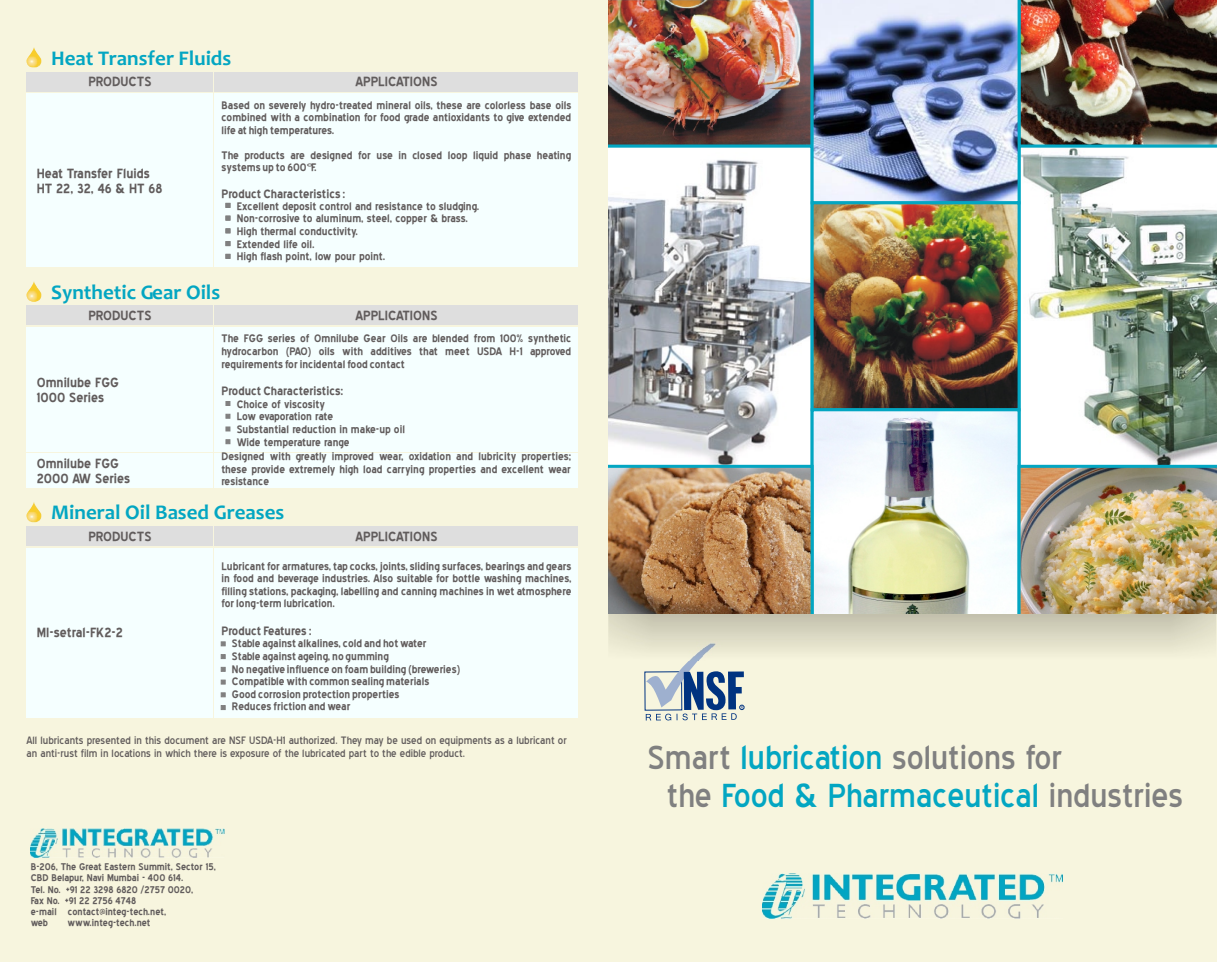
<style>
.page{position:relative;width:1217px;height:962px;background:#fff}
.page>*{position:absolute;margin:0;border:0;box-sizing:border-box;transform-origin:0 0}
.t1{font:41.85px/37.2px "Blue Highway";color:#808080}
.t2{font:700 21px "Candara";color:#03a6c2}
.t3{font:700 16.5px/15.5px "Blue Highway";color:#615c5c}
.t4{font:700 15px "Blue Highway";color:#615c5c}
.t5{font:700 13.5px/12.6px "Blue Highway";color:#615c5c;text-align:justify}
.t6{font:13.5px/12px "Blue Highway";color:#615c5c}
.t7{font:700 12px/11.2px "Blue Highway";color:#615c5c}
.s1{color:#03a6c2}
</style>
<div class="page">
<div style="left:0;top:1px;width:1216px;height:961px;background:#f7f5de"></div>
<img style="left:762px;top:873px;width:300px;height:45px">
<div style="left:26px;top:526px;width:187px;height:20px;background:#dedede"></div>
<div style="left:26px;top:547px;width:187px;height:170px;background:#f5ffff"></div>
<div style="left:214px;top:526px;width:364px;height:20px;background:#dedede"></div>
<div style="left:214px;top:547px;width:364px;height:170px;background:#f5ffff"></div>
<svg style="left:221px;top:641px;width:4px;height:5px"></svg>
<svg style="left:221px;top:654px;width:4px;height:4px"></svg>
<svg style="left:221px;top:667px;width:4px;height:4px"></svg>
<svg style="left:221px;top:680px;width:4px;height:4px"></svg>
<svg style="left:221px;top:692px;width:4px;height:5px"></svg>
<svg style="left:221px;top:705px;width:4px;height:4px"></svg>
<div style="left:26px;top:327px;width:187px;height:125px;background:#f5ffff"></div>
<div style="left:26px;top:305px;width:187px;height:20px;background:#dedede"></div>
<div style="left:214px;top:305px;width:364px;height:20px;background:#dedede"></div>
<div style="left:214px;top:327px;width:364px;height:125px;background:#f5ffff"></div>
<svg style="left:226px;top:401px;width:4px;height:4px"></svg>
<svg style="left:226px;top:414px;width:4px;height:4px"></svg>
<svg style="left:226px;top:427px;width:4px;height:4px"></svg>
<svg style="left:226px;top:439px;width:4px;height:5px"></svg>
<div style="left:26px;top:453px;width:187px;height:35px;background:#f5ffff"></div>
<div style="left:214px;top:453px;width:364px;height:35px;background:#f5ffff"></div>
<div style="left:26px;top:93px;width:187px;height:174px;background:#f5ffff"></div>
<div style="left:214px;top:93px;width:364px;height:174px;background:#f5ffff"></div>
<svg style="left:226px;top:203px;width:4px;height:4px"></svg>
<svg style="left:226px;top:216px;width:4px;height:4px"></svg>
<svg style="left:226px;top:229px;width:4px;height:4px"></svg>
<svg style="left:226px;top:241px;width:4px;height:5px"></svg>
<svg style="left:226px;top:254px;width:4px;height:4px"></svg>
<div style="left:26px;top:72px;width:187px;height:19px;background:#dedede"></div>
<div style="left:214px;top:72px;width:364px;height:19px;background:#dedede"></div>
<img style="left:26px;top:47px;width:16px;height:21px;border-radius:7px">
<img style="left:26px;top:281px;width:16px;height:21px;border-radius:7px">
<img style="left:26px;top:501px;width:16px;height:21px;border-radius:7px">
<img style="left:31px;top:828px;width:193px;height:29px">
<svg style="left:645px;top:660px;width:99px;height:60px"></svg>
<img style="left:814px;top:205px;width:202px;height:202px">
<svg style="left:608px;top:204px;width:202px;height:204px;background:#a9abaf"></svg>
<img style="left:1020px;top:204px;width:196px;height:204px">
<img style="left:608px;top:1px;width:608px;height:203px">
<div style="left:810px;top:201px;width:210px;height:210px;border:3px solid #03a6c2"></div>
<img style="left:608px;top:408px;width:608px;height:206px">
<h2 class="t2" style="left:51px;top:49px;width:182px">Heat Transfer Fluids</h2>
<p class="t3" style="left:88px;top:73px;width:65px">PRODUCTS</p>
<p class="t3" style="left:355px;top:73px;width:84px">APPLICATIONS</p>
<p class="t3" style="left:37px;top:164px;width:127px">Heat Transfer Fluids<br>HT 22, 32, 46 &amp; HT 68</p>
<p class="t5" style="left:221px;top:98px;width:351px">Based on severely hydro-treated mineral oils, these are colorless base oils combined with a combination for food grade antioxidants to give extended life at high temperatures.</p>
<p class="t5" style="left:221px;top:148px;width:351px">The products are designed for use in closed loop liquid phase heating systems up to 600ºF.</p>
<p class="t4" style="left:221px;top:184px;width:125px">Product Characteristics :</p>
<p class="t5" style="left:237px;top:199px;width:244px;text-align:left">Excellent deposit control and resistance to sludging.<br>Non-corrosive to aluminum, steel, copper &amp; brass.<br>High thermal conductivity.<br>Extended life oil.<br>High flash point, low pour point.</p>
<h2 class="t2" style="left:51px;top:283px;width:170px">Synthetic Gear Oils</h2>
<p class="t3" style="left:88px;top:306px;width:65px">PRODUCTS</p>
<p class="t3" style="left:355px;top:306px;width:84px">APPLICATIONS</p>
<p class="t5" style="left:221px;top:331px;width:351px">The FGG series of Omnilube Gear Oils are blended from 100% synthetic hydrocarbon (PAO) oils with additives that meet USDA H-1 approved requirements for incidental food contact</p>
<p class="t4" style="left:221px;top:381px;width:123px">Product Characteristics:</p>
<p class="t5" style="left:237px;top:397px;width:170px;text-align:left">Choice of viscosity<br>Low evaporation rate<br>Substantial reduction in make-up oil<br>Wide temperature range</p>
<p class="t3" style="left:37px;top:373px;width:84px">Omnilube FGG<br>1000 Series</p>
<p class="t3" style="left:37px;top:454px;width:95px">Omnilube FGG<br>2000 AW Series</p>
<p class="t5" style="left:221px;top:449px;width:351px">Designed with greatly improved wear, oxidation and lubricity properties; these provide extremely high load carrying properties and excellent wear resistance</p>
<h2 class="t2" style="left:51px;top:504px;width:235px">Mineral Oil Based Greases</h2>
<p class="t3" style="left:88px;top:527px;width:65px">PRODUCTS</p>
<p class="t3" style="left:355px;top:527px;width:84px">APPLICATIONS</p>
<p class="t3" style="left:37px;top:623px;width:88px">MI-setral-FK2-2</p>
<p class="t5" style="left:221px;top:558px;width:351px">Lubricant for armatures, tap cocks, joints, sliding surfaces, bearings and gears in food and beverage industries. Also suitable for bottle washing machines, filling stations, packaging, labelling and canning machines in wet atmosphere for long-term lubrication.</p>
<p class="t4" style="left:221px;top:621px;width:92px">Product Features :</p>
<p class="t5" style="left:232px;top:636px;width:230px;text-align:left">Stable against alkalines, cold and hot water<br>Stable against ageing, no gumming<br>No negative influence on foam building (breweries)<br>Compatible with common sealing materials<br>Good corrosion protection properties<br>Reduces friction and wear</p>
<p class="t6" style="left:26px;top:733px;width:542px">All lubricants presented in this document are NSF USDA-H1 authorized. They may be used on equipments as a lubricant or an anti-rust film in locations in which there is exposure of the lubricated part to the edible product.</p>
<p class="t7" style="left:31px;top:860px;width:187px">B-206, The Great Eastern Summit, Sector 15,<br>CBD Belapur, Navi Mumbai - 400 614.<br>Tel. No. +91 22 3298 6820 /2757 0020,<br>Fax No. +91 22 2756 4748<br>e-mail contact@integ-tech.net,<br>web</p>
<p class="t7" style="left:67px;top:916px;width:85px">www.integ-tech.net</p>
<h1 class="t1" style="left:667px;top:736px;width:517px;text-indent:-19px">Smart <span class="s1">lubrication</span> solutions for<br>the <span class="s1">Food &amp; Pharmaceutical</span> industries</h1>
</div>
